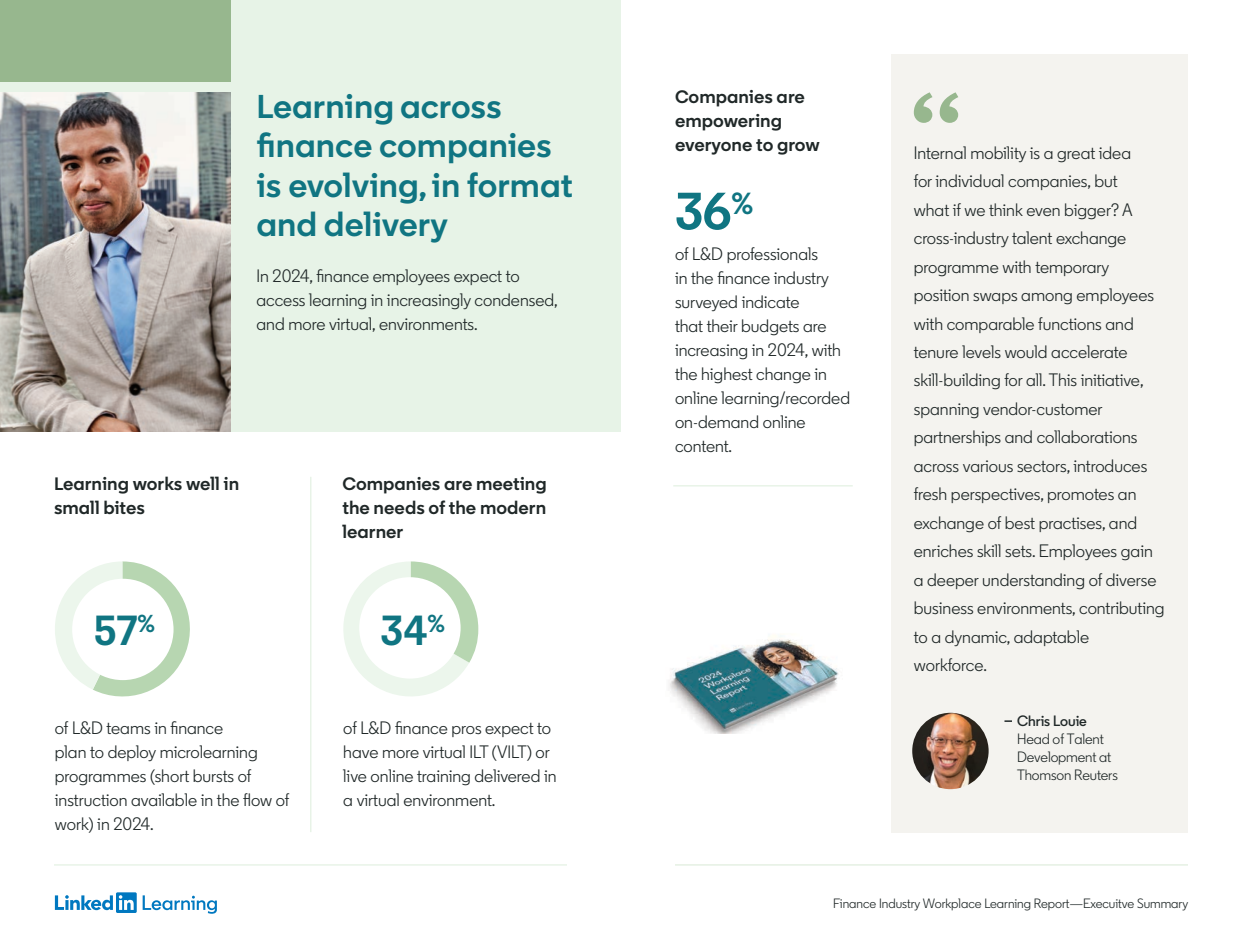
<style>
.page{position:relative;width:1242px;height:945px;background:#fff}
.page>*{position:absolute;margin:0;border:0;box-sizing:border-box;transform-origin:0 0}
.t1{font:700 52.35px "Community Pro";color:#107582}
.t2{font:700 42px "Community Pro";color:#107582}
.t3{font:700 33px/39.6px "Community Pro";color:#107582}
.t4{font:18px/28.5px "Community";color:#202828}
.t5{font:700 18px/24px "Community Pro";color:#202828}
.t6{font:15px/18px "Community";letter-spacing:-.01em;color:#202828}
.t7{font:600 15px "Community";color:#202828}
.t8{font:13.5px "Community";color:#202828}
</style>
<div class="page">
<svg style="left:343px;top:561px;width:135px;height:135px"></svg>
<svg style="left:55px;top:561px;width:135px;height:136px"></svg>
<div style="left:359px;top:577px;width:102px;height:102px;background:#fff;border-radius:50%"></div>
<hr style="left:54px;top:865px;width:513px;height:1px;background:#ddeedc">
<hr style="left:675px;top:865px;width:513px;height:1px;background:#d9e9d5">
<svg style="left:55px;top:892px;width:162px;height:22px"></svg>
<div style="left:0;top:0;width:621px;height:431px;background:#e7f3e7"></div>
<img style="left:0;top:92px;width:230px;height:339px">
<div style="left:0;top:0;width:230px;height:82px;background:#97b78e"></div>
<div style="left:72px;top:579px;width:102px;height:101px;background:#fff;border-radius:50%"></div>
<hr style="left:311px;top:477px;width:1px;height:355px;background:#ddeedc">
<div style="left:892px;top:54px;width:296px;height:778px;background:#f4f3ef"></div>
<img style="left:912px;top:713px;width:77px;height:76px;border-radius:38px">
<svg style="left:1004px;top:720px;width:8px;height:2px"></svg>
<svg style="left:914px;top:92px;width:44px;height:31px"></svg>
<img style="left:669px;top:635px;width:170px;height:99px">
<hr style="left:673px;top:486px;width:180px;height:1px;background:#ddeedc">
<h3 class="t3" style="left:256px;top:86px;width:318px">Learning across finance companies is evolving, in format and delivery</h3>
<p class="t4" style="left:256px;top:264px;width:303px;line-height:24px">In 2024, finance employees expect to access learning in increasingly condensed, and more virtual, environments.</p>
<p class="t5" style="left:54px;top:471px;width:187px">Learning works well in small bites</p>
<p class="t5" style="left:342px;top:471px;width:206px;text-align:justify">Companies are meeting the needs of the modern learner</p>
<h2 class="t2" style="left:94px;top:604px;width:63px">57<sup>%</sup></h2>
<h2 class="t2" style="left:381px;top:604px;width:66px">34<sup>%</sup></h2>
<p class="t4" style="left:55px;top:716px;width:236px;line-height:24px">of L&amp;D teams in finance<br>plan to deploy microlearning programmes (short bursts of instruction available in the flow of work) in 2024.</p>
<p class="t4" style="left:343px;top:716px;width:215px;line-height:24px">of L&amp;D finance pros expect to have more virtual ILT (VILT) or live online training delivered in a virtual environment.</p>
<p class="t5" style="left:675px;top:85px;width:146px">Companies are empowering everyone to grow</p>
<h1 class="t1" style="left:675px;top:178px;width:80px">36<sup>%</sup></h1>
<p class="t4" style="left:675px;top:242px;width:177px;line-height:24px">of L&amp;D professionals<br>in the finance industry surveyed indicate<br>that their budgets are increasing in 2024, with the highest change in online learning/recorded on-demand online content.</p>
<p class="t4" style="left:914px;top:138px;width:252px">Internal mobility is a great idea<br>for individual companies, but<br>what if we think even bigger? A cross-industry talent exchange programme with temporary position swaps among employees with comparable functions and tenure levels would accelerate skill-building for all. This initiative, spanning vendor-customer partnerships and collaborations across various sectors, introduces fresh perspectives, promotes an exchange of best practises, and enriches skill sets. Employees gain a deeper understanding of diverse business environments, contributing to a dynamic, adaptable workforce.</p>
<p class="t7" style="left:1017px;top:712px;width:71px">Chris Louie</p>
<p class="t6" style="left:1017px;top:729px;width:102px">Head of Talent<br>Development at<br>Thomson Reuters</p>
<p class="t8" style="left:833px;top:896px;width:357px">Finance Industry Workplace Learning Report—Execuitve Summary</p>
</div>
